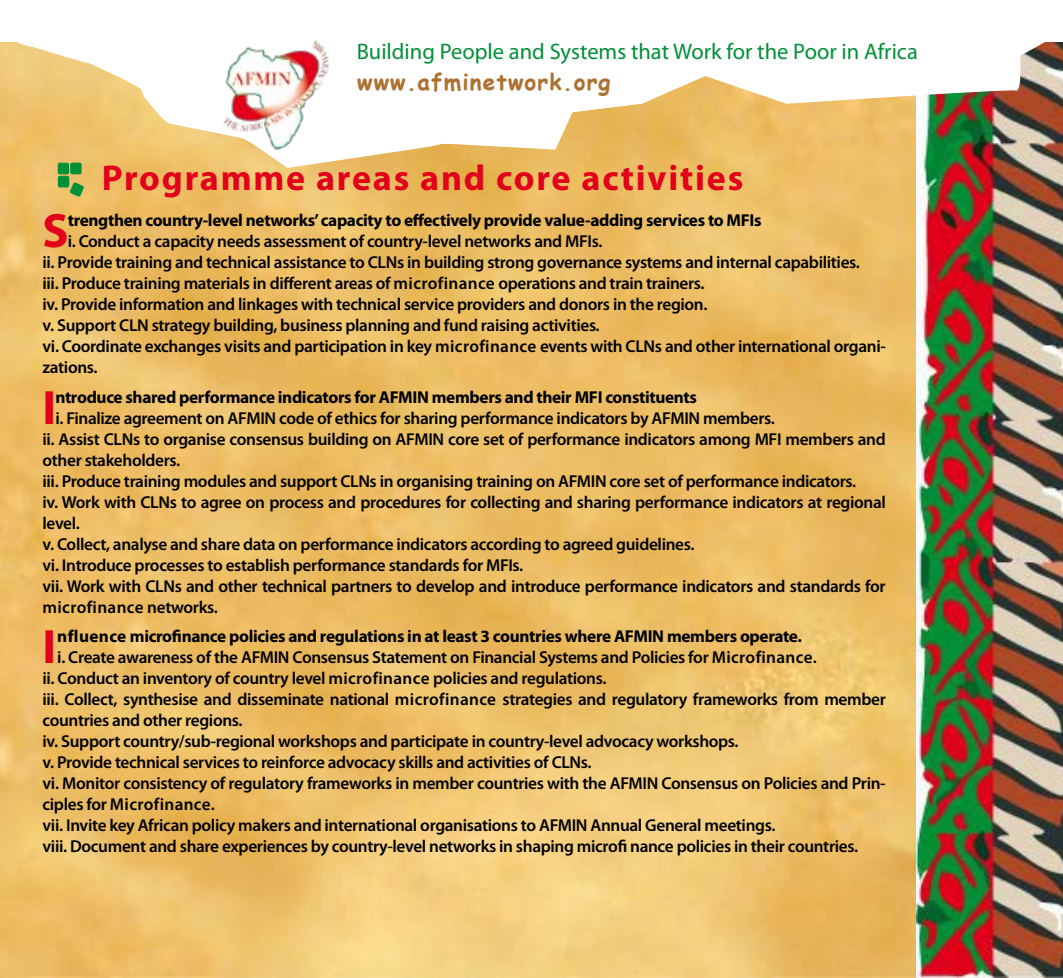
<style>
.page{position:relative;width:1063px;height:978px;background:#fff}
.page>*{position:absolute;margin:0;border:0;box-sizing:border-box;transform-origin:0 0}
.t1{font:700 48.45px "Myriad Pro";color:#e2001a}
.t2{font:700 36px "Myriad Pro";letter-spacing:.05em;color:#e2001a}
.t3{font:22.5px "Myriad Pro";color:#009036}
.t4{font:700 22.5px "Comic Sans MS";letter-spacing:.05em;color:#ad7030}
.t5{font:600 17.25px/21px "Myriad Pro";letter-spacing:-.02em;color:#000}
.t6{font:700 17.25px "Myriad Pro";letter-spacing:-.02em;color:#000}
</style>
<div class="page">
<img style="left:0;top:168px;width:916px;height:810px">
<div style="left:58px;top:163px;width:11px;height:11px;background:#009036;border-radius:2px"></div>
<div style="left:58px;top:176px;width:11px;height:11px;background:#009036;border-radius:2px"></div>
<div style="left:70px;top:163px;width:12px;height:11px;background:#009036;border-radius:2px"></div>
<svg style="left:69px;top:182px;width:15px;height:15px"></svg>
<img style="left:916px;top:168px;width:147px;height:810px">
<svg style="left:0;top:42px;width:1063px;height:126px"></svg>
<img style="left:218px;top:40px;width:115px;height:111px">
<h3 class="t3" style="left:357px;top:38px;width:563px">Building People and Systems that Work for the Poor in Africa</h3>
<h3 class="t4" style="left:357px;top:66px;width:255px">www.afminetwork.org</h3>
<h2 class="t2" style="left:102px;top:155px;width:643px">Programme areas and core activities</h2>
<h1 class="t1" style="left:43px;top:199px;width:28px">S</h1>
<p class="t6" style="left:68px;top:209px;width:695px">trengthen country-level networks’ capacity to effectively provide value-adding services to MFIs</p>
<p class="t5" style="left:43px;top:231px;width:845px;text-indent:25px">i. Conduct a capacity needs assessment of country-level networks and MFIs.<br>ii. Provide training and technical assistance to CLNs in building strong governance systems and internal capabilities.<br>iii. Produce training materials in different areas of microfinance operations and train trainers.<br>iv. Provide information and linkages with technical service providers and donors in the region.<br>v. Support CLN strategy building, business planning and fund raising activities.<br>vi. Coordinate exchanges visits and participation in key microfinance events with CLNs and other international organi&shy;zations.</p>
<h1 class="t1" style="left:43px;top:376px;width:15px">I</h1>
<p class="t6" style="left:55px;top:386px;width:643px">ntroduce shared performance indicators for AFMIN members and their MFI constituents</p>
<p class="t5" style="left:43px;top:407px;width:845px;text-indent:13px">i. Finalize agreement on AFMIN code of ethics for sharing performance indicators by AFMIN members.<br>ii. Assist CLNs to organise consensus building on AFMIN core set of performance indicators among MFI members and other stakeholders.<br>iii. Produce training modules and support CLNs in organising training on AFMIN core set of performance indicators.<br>iv. Work with CLNs to agree on process and procedures for collecting and sharing performance indicators at regional level.<br>v. Collect, analyse and share data on performance indicators according to agreed guidelines.<br>vi. Introduce processes to establish performance standards for MFIs.<br>vii. Work with CLNs and other technical partners to develop and introduce performance indicators and standards for microfinance networks.</p>
<h1 class="t1" style="left:43px;top:615px;width:15px">I</h1>
<p class="t6" style="left:57px;top:625px;width:746px">nfluence microfinance policies and regulations in at least 3 countries where AFMIN members operate.</p>
<p class="t5" style="left:43px;top:647px;width:845px;text-indent:15px">i. Create awareness of the AFMIN Consensus Statement on Financial Systems and Policies for Microfinance.<br>ii. Conduct an inventory of country level microfinance policies and regulations.<br>iii. Collect, synthesise and disseminate national microfinance strategies and regulatory frameworks from member countries and other regions.<br>iv. Support country/sub-regional workshops and participate in country-level advocacy workshops.<br>v. Provide technical services to reinforce advocacy skills and activities of CLNs.<br>vi. Monitor consistency of regulatory frameworks in member countries with the AFMIN Consensus on Policies and Prin&shy;ciples for Microfinance.<br>vii. Invite key African policy makers and international organisations to AFMIN Annual General meetings.<br>viii. Document and share experiences by country-level networks in shaping microfi nance policies in their countries.</p>
</div>
